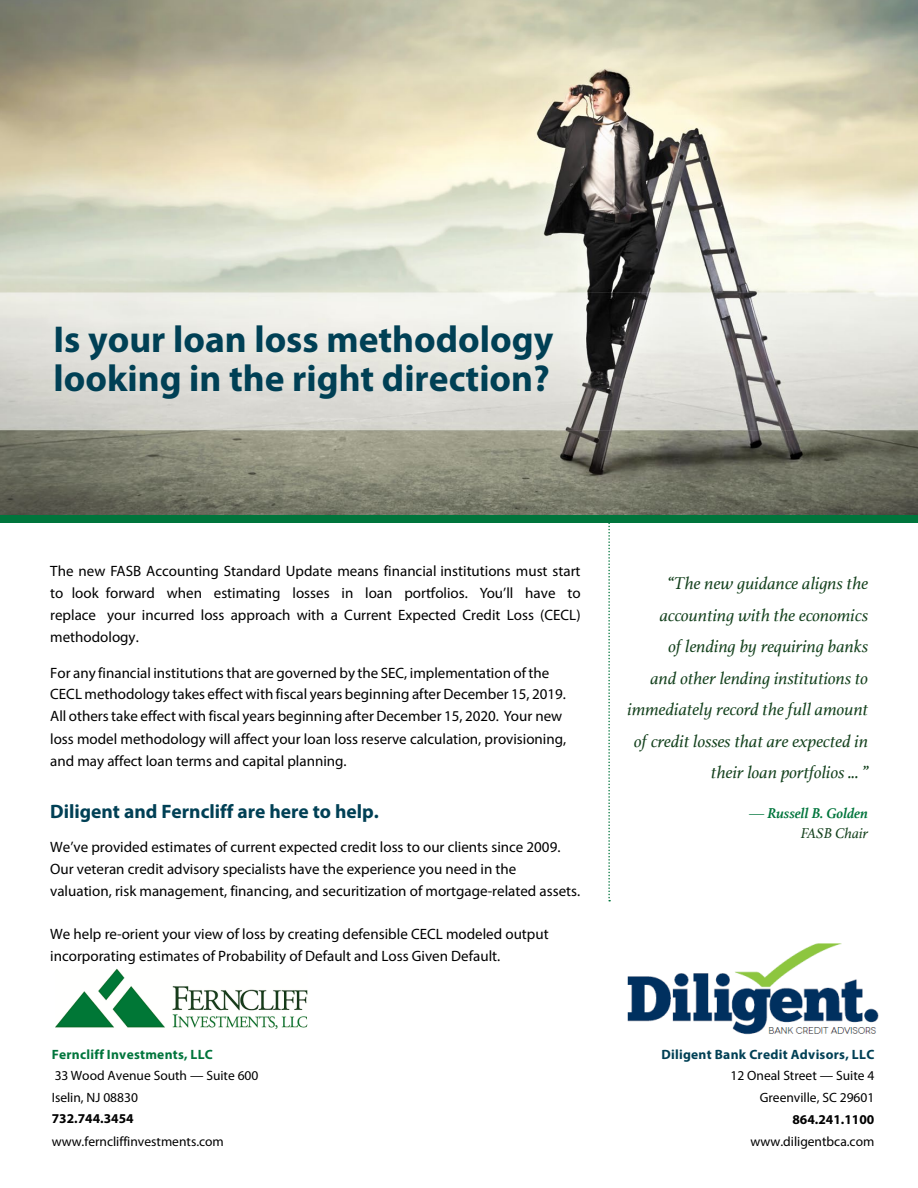
<style>
.page{position:relative;width:918px;height:1188px;background:#fff}
.page>*{position:absolute;margin:0;border:0;box-sizing:border-box;transform-origin:0 0}
.t1{font:700 37.5px/39px "Myriad Pro";color:#004055}
.t2{font:700 19.5px "Myriad Pro";color:#004055}
.t3{font:italic 18px/31.5px "Athelas";color:#14411d;text-align:right}
.t4{font:15px/22px "Myriad Pro";color:#000}
.t5{font:italic 700 15px "Athelas";color:#00753c}
.t6{font:italic 15px "Athelas";color:#14411d}
.t7{font:13.5px/21.8px "Myriad Pro";color:#000}
.t8{font:700 13.5px "Myriad Pro";letter-spacing:.02em;color:#004055}
.t9{font:700 13.5px "Myriad Pro";letter-spacing:.02em;color:#00753c}
.t10{font:700 13.5px "Myriad Pro";color:#000}
</style>
<div class="page">
<img style="left:0;top:0;width:918px;height:515px">
<img style="left:55px;top:968px;width:253px;height:62px">
<svg style="left:608px;top:523px;width:2px;height:378px"></svg>
<div style="left:0;top:515px;width:918px;height:8px;background:#00753c"></div>
<img style="left:627px;top:943px;width:252px;height:92px">
<h1 class="t1" style="left:54px;top:319px;width:501px">Is your loan loss methodology looking in the right direction?</h1>
<p class="t4" style="left:50px;top:560px;width:532px;text-align:justify">The new FASB Accounting Standard Update means financial institutions must start to look forward when estimating losses in loan portfolios. You’ll have to replace your incurred loss approach with a Current Expected Credit Loss (CECL) methodology.</p>
<p class="t4" style="left:50px;top:661px;width:518px">For any financial institutions that are governed by the SEC, implementation of the CECL methodology takes effect with fiscal years beginning after December 15, 2019.<br>All others take effect with fiscal years beginning after December 15, 2020. Your new loss model methodology will affect your loan loss reserve calculation, provisioning, and may affect loan terms and capital planning.</p>
<h2 class="t2" style="left:50px;top:798px;width:330px">Diligent and Ferncliff are here to help.</h2>
<p class="t4" style="left:50px;top:836px;width:532px">We’ve provided estimates of current expected credit loss to our clients since 2009.<br>Our veteran credit advisory specialists have the experience you need in the valuation, risk management, financing, and securitization of mortgage-related assets.</p>
<p class="t4" style="left:50px;top:923px;width:500px">We help re-orient your view of loss by creating defensible CECL modeled output incorporating estimates of Probability of Default and Loss Given Default.</p>
<p class="t9" style="left:52px;top:1045px;width:163px">Ferncliff Investments, LLC</p>
<p class="t7" style="left:52px;top:1065px;width:208px">33 Wood Avenue South — Suite 600<br>Iselin, NJ 08830</p>
<p class="t10" style="left:52px;top:1110px;width:83px">732.744.3454</p>
<p class="t7" style="left:52px;top:1130px;width:174px">www.ferncliffinvestments.com</p>
<p class="t3" style="left:628px;top:567px;width:242px">“The new guidance aligns the accounting with the economics<br>of lending by requiring banks<br>and other lending institutions to immediately record the full amount of credit losses that are expected in their loan portfolios ... ”</p>
<p class="t5" style="left:749px;top:801px;width:120px">— Russell B. Golden</p>
<p class="t6" style="left:801px;top:821px;width:69px">FASB Chair</p>
<p class="t8" style="left:661px;top:1046px;width:214px">Diligent Bank Credit Advisors, LLC</p>
<p class="t7" style="left:731px;top:1064px;width:145px;line-height:22.4px;text-align:right">12 Oneal Street — Suite 4<br>Greenville, SC 29601</p>
<p class="t10" style="left:792px;top:1111px;width:83px">864.241.1100</p>
<p class="t7" style="left:751px;top:1130px;width:125px">www.diligentbca.com</p>
</div>
